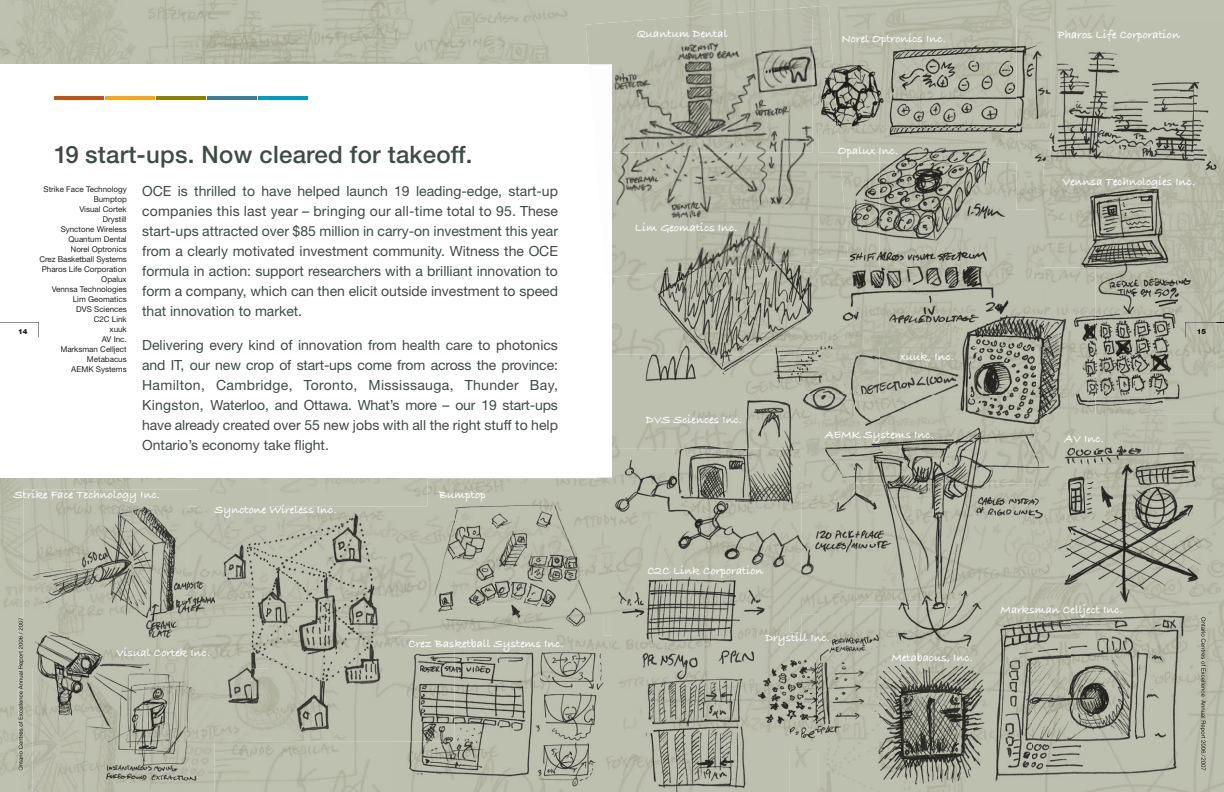
<style>
.page{position:relative;width:1224px;height:792px;background:#fff}
.page>*{position:absolute;margin:0;border:0;box-sizing:border-box;transform-origin:0 0}
.t1{font:500 24px "Helvetica Neue";letter-spacing:.01em;color:#3e4c45}
.t2{font:14px/20px "Helvetica Neue";color:#3e4c45;text-align:justify}
.t3{font:12px "Bradley Hand ITCTT Bold";color:#fff}
.t4{font:8px/10px "Helvetica Neue";color:#231f20;text-align:right}
.t5{font:900 7px "Helvetica Neue";color:#231f20}
</style>
<div class="page">
<img style="left:0;top:0;width:1224px;height:792px">
<div style="left:0;top:64px;width:612px;height:414px;background:#fff"></div>
<svg style="left:0;top:322px;width:39px;height:15px"></svg>
<img style="left:855px;top:483px;width:180px;height:119px">
<img style="left:802px;top:602px;width:156px;height:31px">
<img style="left:597px;top:449px;width:205px;height:132px">
<img style="left:604px;top:581px;width:8px;height:33px">
<img style="left:789px;top:581px;width:13px;height:33px">
<img style="left:802px;top:483px;width:53px;height:131px">
<img style="left:612px;top:277px;width:190px;height:78px">
<img style="left:612px;top:355px;width:190px;height:94px">
<img style="left:818px;top:666px;width:140px;height:126px">
<img style="left:818px;top:607px;width:140px;height:59px">
<img style="left:818px;top:607px;width:37px;height:7px">
<img style="left:838px;top:18px;width:212px;height:110px">
<img style="left:818px;top:162px;width:218px;height:105px">
<img style="left:841px;top:128px;width:175px;height:34px">
<img style="left:841px;top:152px;width:38px;height:10px">
<img style="left:1044px;top:19px;width:150px;height:159px">
<img style="left:1194px;top:19px;width:30px;height:191px">
<img style="left:1016px;top:19px;width:34px;height:143px">
<img style="left:1016px;top:128px;width:28px;height:82px">
<img style="left:586px;top:11px;width:173px;height:141px">
<img style="left:759px;top:6px;width:70px;height:146px">
<img style="left:612px;top:152px;width:206px;height:125px">
<img style="left:812px;top:18px;width:26px;height:134px">
<svg style="left:812px;top:152px;width:6px;height:10px"></svg>
<img style="left:818px;top:162px;width:30px;height:99px">
<img style="left:818px;top:128px;width:23px;height:34px">
<img style="left:1044px;top:178px;width:173px;height:100px">
<img style="left:1095px;top:278px;width:122px;height:137px">
<img style="left:1185px;top:322px;width:32px;height:15px">
<img style="left:1036px;top:178px;width:8px;height:89px">
<img style="left:879px;top:347px;width:156px;height:48px">
<img style="left:855px;top:395px;width:180px;height:88px">
<img style="left:802px;top:395px;width:53px;height:88px">
<img style="left:802px;top:267px;width:77px;height:128px">
<img style="left:855px;top:395px;width:24px;height:54px">
<img style="left:818px;top:267px;width:217px;height:80px">
<img style="left:1035px;top:267px;width:60px;height:216px">
<img style="left:1036px;top:395px;width:35px;height:20px">
<img style="left:1031px;top:613px;width:193px;height:179px">
<img style="left:1200px;top:617px;width:6px;height:154px">
<img style="left:958px;top:594px;width:113px;height:72px">
<img style="left:958px;top:607px;width:73px;height:185px">
<img style="left:1071px;top:415px;width:153px;height:198px">
<img style="left:1035px;top:483px;width:36px;height:130px">
<img style="left:612px;top:573px;width:177px;height:219px">
<img style="left:754px;top:633px;width:146px;height:118px">
<img style="left:802px;top:633px;width:16px;height:33px">
<img style="left:18px;top:618px;width:6px;height:153px">
<img style="left:250px;top:507px;width:177px;height:235px">
<img style="left:214px;top:669px;width:36px;height:73px">
<img style="left:32px;top:633px;width:182px;height:159px">
<img style="left:24px;top:489px;width:174px;height:144px">
<img style="left:198px;top:489px;width:70px;height:18px">
<img style="left:25px;top:633px;width:7px;height:36px">
<img style="left:24px;top:618px;width:1px;height:51px">
<img style="left:188px;top:507px;width:80px;height:162px">
<img style="left:427px;top:479px;width:170px;height:125px">
<img style="left:455px;top:604px;width:149px;height:32px">
<img style="left:597px;top:479px;width:7px;height:135px">
<img style="left:427px;top:507px;width:28px;height:129px">
<img style="left:392px;top:636px;width:230px;height:156px">
<img style="left:392px;top:636px;width:63px;height:106px">
<hr style="left:54px;top:96px;width:50px;height:4px;background:#be5616">
<hr style="left:105px;top:96px;width:50px;height:4px;background:#f9a51b">
<hr style="left:156px;top:96px;width:50px;height:4px;background:#8d8202">
<hr style="left:207px;top:96px;width:50px;height:4px;background:#3c7d97">
<hr style="left:258px;top:96px;width:50px;height:4px;background:#009dc1">
<p class="t5" style="left:18px;top:327px;width:11px">14</p>
<h1 class="t1" style="left:54px;top:140px;width:420px">19 start-ups. Now cleared for takeoff.</h1>
<p class="t2" style="left:142px;top:181px;width:417px">OCE is thrilled to have helped launch 19 leading-edge, start-up companies this last year – bringing our all-time total to 95. These start-ups attracted over $85 million in carry-on investment this year from a clearly motivated investment community. Witness the OCE formula in action: support researchers with a brilliant innovation to form a company, which can then elicit outside investment to speed that innovation to market.</p>
<p class="t2" style="left:142px;top:335px;width:417px">Delivering every kind of innovation from health care to photonics and IT, our new crop of start-ups come from across the province:<br>Hamilton, Cambridge, Toronto, Mississauga, Thunder Bay, Kingston, Waterloo, and Ottawa. What’s more – our 19 start-ups have already created over 55 new jobs with all the right stuff to help Ontario’s economy take flight.</p>
<p class="t4" style="left:39px;top:184px;width:89px">Strike Face Technology<br>Bumptop<br>Visual Cortek<br>Drystill<br>Synctone Wireless<br>Quantum Dental<br>Norel Optronics<br>Crez Basketball Systems<br>Pharos Life Corporation<br>Opalux<br>Vennsa Technologies<br>Lim Geomatics<br>DVS Sciences<br>C2C Link<br>xuuk<br>AV Inc.<br>Marksman Cellject<br>Metabacus<br>AEMK Systems</p>
<p class="t3" style="left:14px;top:486px;width:148px">Strike Face Technology Inc.</p>
<p class="t3" style="left:439px;top:486px;width:49px">Bumptop</p>
<p class="t3" style="left:215px;top:500px;width:124px">Synctone Wireless Inc.</p>
<p class="t3" style="left:116px;top:644px;width:96px">Visual Cortek Inc.</p>
<p class="t3" style="left:408px;top:635px;width:157px">Crez Basketball Systems Inc.</p>
<p class="t3" style="left:637px;top:25px;width:92px">Quantum Dental</p>
<p class="t3" style="left:635px;top:218px;width:104px">Lim Geomatics Inc.</p>
<p class="t3" style="left:646px;top:411px;width:98px">DVS Sciences Inc.</p>
<p class="t3" style="left:841px;top:29px;width:106px">Norel Optronics Inc.</p>
<p class="t3" style="left:838px;top:142px;width:62px">Opalux Inc.</p>
<p class="t3" style="left:900px;top:347px;width:56px">xuuk, Inc.</p>
<p class="t3" style="left:825px;top:425px;width:110px">AEMK Systems Inc.</p>
<p class="t3" style="left:1058px;top:26px;width:124px">Pharos Life Corporation</p>
<p class="t3" style="left:1063px;top:172px;width:134px">Vennsa Technologies Inc.</p>
<p class="t3" style="left:1065px;top:429px;width:41px">AV Inc.</p>
<p class="t3" style="left:647px;top:561px;width:118px">C2C Link Corporation</p>
<p class="t3" style="left:766px;top:629px;width:66px">Drystill Inc.</p>
<p class="t3" style="left:892px;top:648px;width:83px">Metabacus, Inc.</p>
<p class="t3" style="left:1001px;top:600px;width:124px">Marksman Cellject Inc.</p>
</div>
